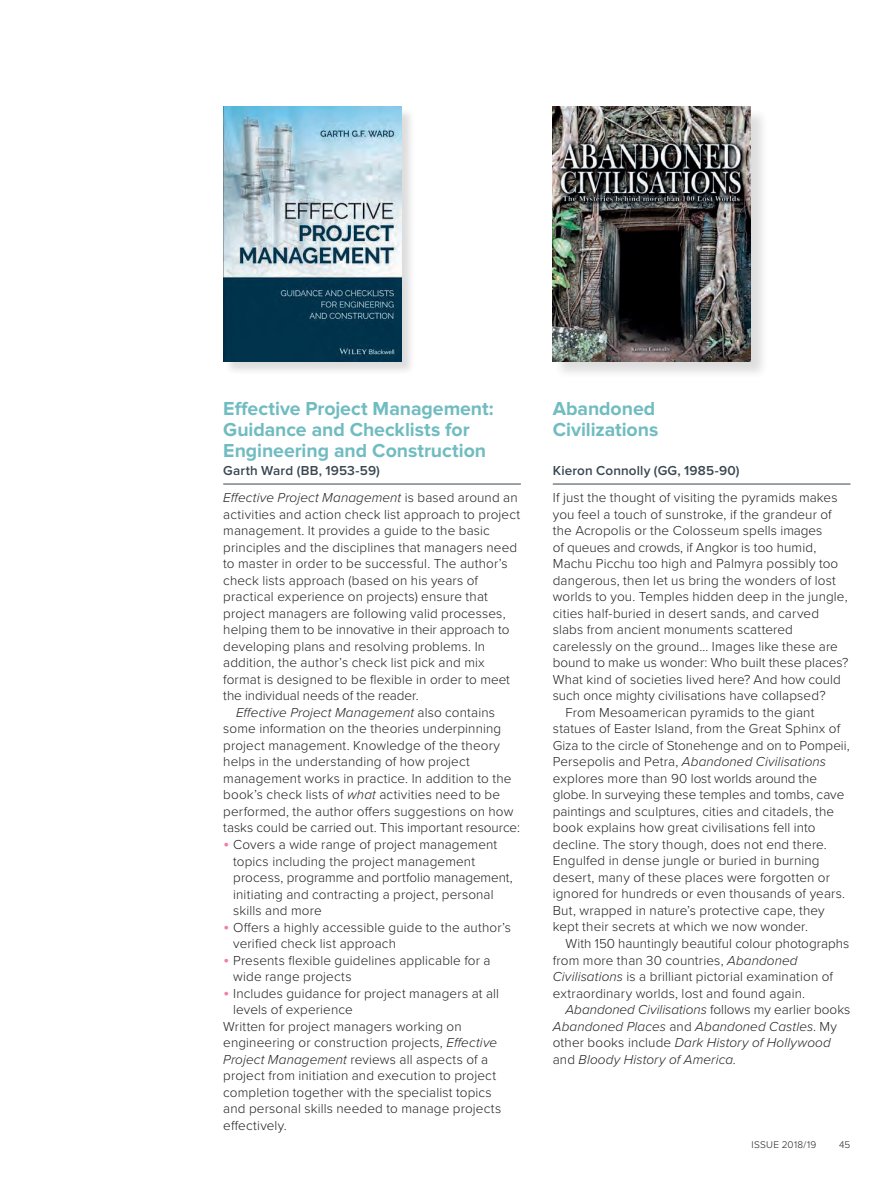
<style>
.page{position:relative;width:893px;height:1191px;background:#fff}
.page>*{position:absolute;margin:0;border:0;box-sizing:border-box;transform-origin:0 0}
.t1{font:700 19.5px/21px "Proxima Nova";letter-spacing:-.005em;color:#70bcc1}
.t2{font:300 13.5px/16.5px "Proxima Nova";letter-spacing:.01em;color:#231f20}
.t3{font:italic 300 13.5px/27.2px "Proxima Nova";letter-spacing:.005em;color:#231f20}
.t4{font:600 13.5px "Proxima Nova";letter-spacing:.01em;color:#394751}
.t5{font:300 10.05px "Proxima Nova";letter-spacing:.025em;color:#231f20}
.s1{font-weight:600;font-style:normal;color:#394751}
.s2{font-style:normal}
.s3{font-style:italic}
.s4{font-size:18px;color:#f27e9b}
</style>
<div class="page">
<hr style="left:223px;top:484px;width:298px;height:1px;background:#394751">
<hr style="left:553px;top:484px;width:297px;height:1px;background:#394751">
<div style="left:553px;top:107px;width:215px;height:273px;background:#231f20;opacity:.15"></div>
<img style="left:553px;top:106px;width:197px;height:255px">
<div style="left:224px;top:107px;width:192px;height:268px;background:#231f20;opacity:.15"></div>
<img style="left:223px;top:106px;width:179px;height:255px">
<h1 class="t1" style="left:223px;top:399px;width:272px">Effective Project Management:<br>Guidance and Checklists for<br>Engineering and Construction</h1>
<p class="t3" style="left:223px;top:456px;width:296px"><span class="s1">Garth Ward (BB, 1953-59)<br></span>Effective Project Management <span class="s2">is based around an</span></p>
<p class="t2" style="left:223px;top:505px;width:298px">activities and action check list approach to project</p>
<p class="t2" style="left:223px;top:522px;width:268px">management. It provides a guide to the basic</p>
<p class="t2" style="left:223px;top:538px;width:296px">principles and the disciplines that managers need</p>
<p class="t2" style="left:223px;top:555px;width:286px">to master in order to be successful. The author’s</p>
<p class="t2" style="left:223px;top:571px;width:256px">check lists approach (based on his years of</p>
<p class="t2" style="left:223px;top:588px;width:266px">practical experience on projects) ensure that</p>
<p class="t2" style="left:223px;top:604px;width:284px">project managers are following valid processes,</p>
<p class="t2" style="left:223px;top:621px;width:288px">helping them to be innovative in their approach to</p>
<p class="t2" style="left:223px;top:637px;width:263px">developing plans and resolving problems. In</p>
<p class="t2" style="left:223px;top:654px;width:263px">addition, the author’s check list pick and mix</p>
<p class="t2" style="left:223px;top:670px;width:288px">format is designed to be flexible in order to meet</p>
<p class="t2" style="left:223px;top:687px;width:197px">the individual needs of the reader.</p>
<p class="t3" style="left:236px;top:698px;width:260px">Effective Project Management <span class="s2">also contains</span></p>
<p class="t2" style="left:223px;top:720px;width:280px">some information on the theories underpinning</p>
<p class="t2" style="left:223px;top:736px;width:278px">project management. Knowledge of the theory</p>
<p class="t2" style="left:223px;top:753px;width:248px">helps in the understanding of how project</p>
<p class="t2" style="left:223px;top:769px;width:290px">management works in practice. In addition to the</p>
<p class="t2" style="left:223px;top:786px;width:278px">book’s check lists of <span class="s3">what</span> activities need to be</p>
<p class="t2" style="left:223px;top:802px;width:292px">performed, the author offers suggestions on how</p>
<p class="t2" style="left:223px;top:819px;width:298px">tasks could be carried out. This important resource:</p>
<p class="t2" style="left:233px;top:835px;width:281px;text-indent:-10px"><span class="s4">•</span> Covers a wide range of project management topics including the project management process, programme and portfolio management, initiating and contracting a project, personal skills and more</p>
<p class="t2" style="left:233px;top:918px;width:279px;text-indent:-10px"><span class="s4">•</span> Offers a highly accessible guide to the author’s verified check list approach</p>
<p class="t2" style="left:233px;top:951px;width:259px;text-indent:-10px"><span class="s4">•</span> Presents flexible guidelines applicable for a wide range projects</p>
<p class="t2" style="left:223px;top:984px;width:277px"><span class="s4">•</span> Includes guidance for project managers at all</p>
<p class="t2" style="left:233px;top:1000px;width:121px">levels of experience</p>
<p class="t2" style="left:223px;top:1017px;width:240px">Written for project managers working on</p>
<p class="t2" style="left:223px;top:1033px;width:275px">engineering or construction projects, <span class="s3">Effective</span></p>
<p class="t2" style="left:223px;top:1050px;width:266px"><span class="s3">Project Management</span> reviews all aspects of a</p>
<p class="t2" style="left:223px;top:1066px;width:274px">project from initiation and execution to project</p>
<p class="t2" style="left:223px;top:1083px;width:270px">completion together with the specialist topics</p>
<p class="t2" style="left:223px;top:1099px;width:279px">and personal skills needed to manage projects</p>
<p class="t2" style="left:223px;top:1116px;width:65px">effectively.</p>
<h1 class="t1" style="left:553px;top:399px;width:107px">Abandoned<br>Civilizations</h1>
<p class="t4" style="left:553px;top:463px;width:188px">Kieron Connolly (GG, 1985-90)</p>
<p class="t2" style="left:553px;top:489px;width:286px">If just the thought of visiting the pyramids makes</p>
<p class="t2" style="left:553px;top:505px;width:281px">you feel a touch of sunstroke, if the grandeur of</p>
<p class="t2" style="left:553px;top:522px;width:271px">the Acropolis or the Colosseum spells images</p>
<p class="t2" style="left:553px;top:538px;width:265px">of queues and crowds, if Angkor is too humid,</p>
<p class="t2" style="left:553px;top:555px;width:287px">Machu Picchu too high and Palmyra possibly too</p>
<p class="t2" style="left:553px;top:571px;width:285px">dangerous, then let us bring the wonders of lost</p>
<p class="t2" style="left:553px;top:588px;width:296px">worlds to you. Temples hidden deep in the jungle,</p>
<p class="t2" style="left:553px;top:604px;width:268px">cities half-buried in desert sands, and carved</p>
<p class="t2" style="left:553px;top:621px;width:242px">slabs from ancient monuments scattered</p>
<p class="t2" style="left:553px;top:637px;width:287px">carelessly on the ground… Images like these are</p>
<p class="t2" style="left:553px;top:654px;width:297px">bound to make us wonder: Who built these places?</p>
<p class="t2" style="left:553px;top:670px;width:289px">What kind of societies lived here? And how could</p>
<p class="t2" style="left:553px;top:687px;width:274px">such once mighty civilisations have collapsed?</p>
<p class="t2" style="left:566px;top:703px;width:250px">From Mesoamerican pyramids to the giant</p>
<p class="t2" style="left:553px;top:720px;width:289px">statues of Easter Island, from the Great Sphinx of</p>
<p class="t2" style="left:553px;top:736px;width:298px">Giza to the circle of Stonehenge and on to Pompeii,</p>
<p class="t3" style="left:553px;top:747px;width:275px"><span class="s2">Persepolis and Petra,</span> Abandoned Civilisations</p>
<p class="t2" style="left:553px;top:769px;width:266px">explores more than 90 lost worlds around the</p>
<p class="t2" style="left:553px;top:786px;width:293px">globe. In surveying these temples and tombs, cave</p>
<p class="t2" style="left:553px;top:802px;width:283px">paintings and sculptures, cities and citadels, the</p>
<p class="t2" style="left:553px;top:819px;width:264px">book explains how great civilisations fell into</p>
<p class="t2" style="left:553px;top:835px;width:276px">decline. The story though, does not end there.</p>
<p class="t2" style="left:553px;top:852px;width:268px">Engulfed in dense jungle or buried in burning</p>
<p class="t2" style="left:553px;top:868px;width:279px">desert, many of these places were forgotten or</p>
<p class="t2" style="left:553px;top:885px;width:294px">ignored for hundreds or even thousands of years.</p>
<p class="t2" style="left:553px;top:901px;width:273px">But, wrapped in nature’s protective cape, they</p>
<p class="t2" style="left:553px;top:918px;width:257px">kept their secrets at which we now wonder.</p>
<p class="t2" style="left:566px;top:934px;width:285px">With 150 hauntingly beautiful colour photographs</p>
<p class="t2" style="left:553px;top:951px;width:246px">from more than 30 countries, <span class="s3">Abandoned</span></p>
<p class="t2" style="left:553px;top:967px;width:282px"><span class="s3">Civilisations</span> is a brilliant pictorial examination of</p>
<p class="t2" style="left:553px;top:984px;width:254px">extraordinary worlds, lost and found again.</p>
<p class="t3" style="left:566px;top:995px;width:286px">Abandoned Civilisations <span class="s2">follows my earlier books</span></p>
<p class="t3" style="left:553px;top:1011px;width:286px">Abandoned Places <span class="s2">and</span> Abandoned Castles<span class="s2">. My</span></p>
<p class="t3" style="left:553px;top:1028px;width:280px"><span class="s2">other books include</span> Dark History of Hollywood</p>
<p class="t3" style="left:553px;top:1044px;width:184px"><span class="s2">and</span> Bloody History of America<span class="s2">.</span></p>
<p class="t5" style="left:751px;top:1137px;width:66px">ISSUE 2018/19</p>
<p class="t5" style="left:839px;top:1137px;width:13px">45</p>
</div>
